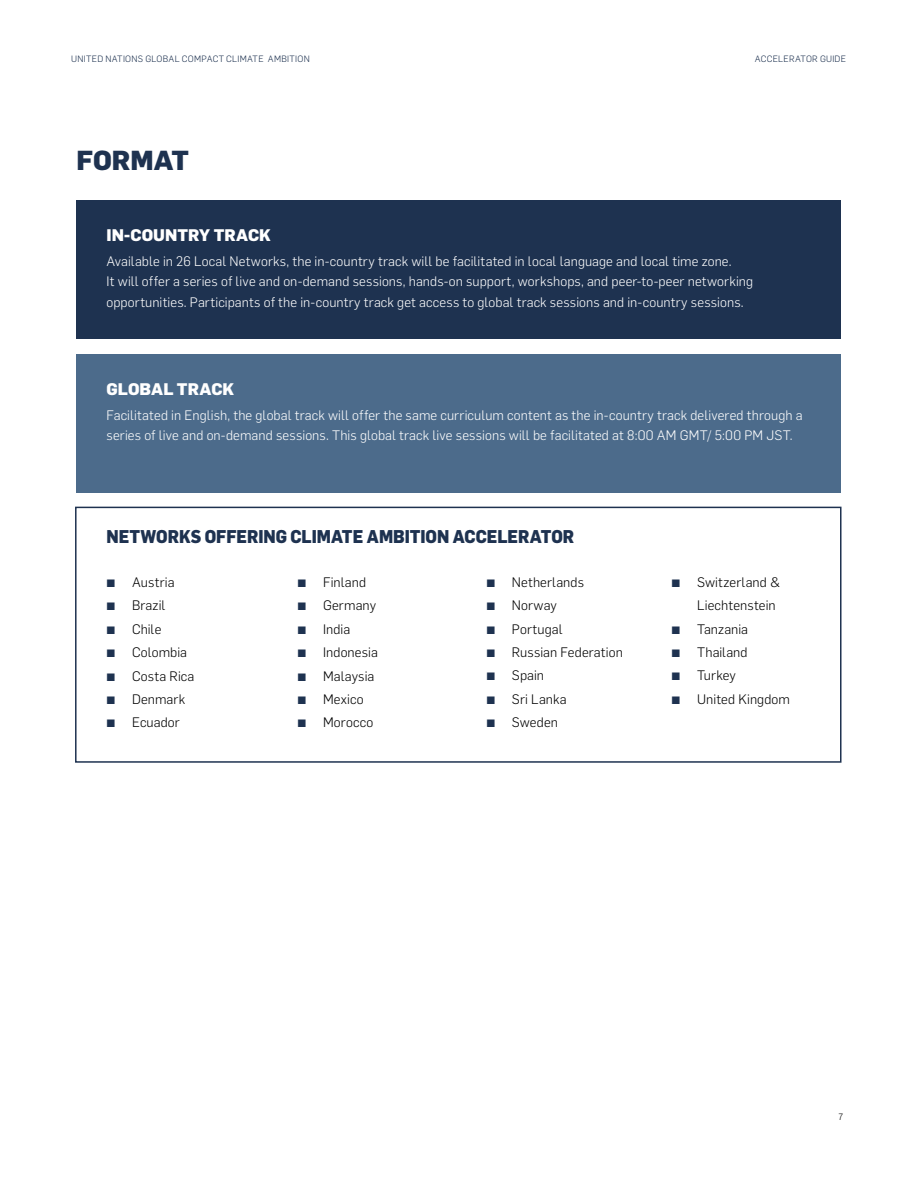
<style>
.page{position:relative;width:918px;height:1188px;background:#fff}
.page>*{position:absolute;margin:0;border:0;box-sizing:border-box;transform-origin:0 0}
.t1{font:800 27px "Flama";color:#1e3250}
.t2{font:800 18.15px "Flama";color:#1e3250;scale:.91 1}
.t3{font:800 16.5px "Flama";color:#fff}
.t4{font:300 13.5px/20.4px "Flama";letter-spacing:.01em;color:#fff}
.t5{font:300 13.5px/23.4px "Flama";letter-spacing:.01em;color:#000}
.t6{font:300 9px "Flama";letter-spacing:.03em;color:#1e3250}
.t7{font:300 9px "Flama";color:#000}
.s1{color:#1e3250}
</style>
<div class="page">
<div style="left:76px;top:354px;width:765px;height:138px;background:#4c6b8b"></div>
<div style="left:76px;top:200px;width:765px;height:139px;background:#1e3250"></div>
<div style="left:75px;top:507px;width:767px;height:256px;border:2px solid #1e3250"></div>
<p class="t6" style="left:71px;top:53px;width:240px">UNITED NATIONS GLOBAL COMPACT CLIMATE AMBITION</p>
<p class="t6" style="left:755px;top:53px;width:93px">ACCELERATOR GUIDE</p>
<h1 class="t1" style="left:77px;top:141px;width:114px">FORMAT</h1>
<p class="t3" style="left:107px;top:223px;width:166px">IN-COUNTRY TRACK</p>
<p class="t4" style="left:107px;top:250px;width:648px">Available in 26 Local Networks, the in-country track will be facilitated in local language and local time zone.<br>It will offer a series of live and on-demand sessions, hands-on support, workshops, and peer-to-peer networking opportunities. Participants of the in-country track get access to global track sessions and in-country sessions.</p>
<p class="t3" style="left:107px;top:377px;width:129px">GLOBAL TRACK</p>
<p class="t4" style="left:107px;top:404px;width:698px">Facilitated in English, the global track will offer the same curriculum content as the in-country track delivered through a series of live and on-demand sessions. This global track live sessions will be facilitated at 8:00 AM GMT/ 5:00 PM JST.</p>
<h2 class="t2" style="left:107px;top:523px;width:516px">NETWORKS OFFERING CLIMATE AMBITION ACCELERATOR</h2>
<p class="t5" style="left:107px;top:570px;width:70px"><span class="s1">▪</span> Austria</p>
<p class="t5" style="left:107px;top:593px;width:60px"><span class="s1">▪</span> Brazil</p>
<p class="t5" style="left:107px;top:617px;width:56px"><span class="s1">▪</span> Chile</p>
<p class="t5" style="left:107px;top:640px;width:82px"><span class="s1">▪</span> Colombia</p>
<p class="t5" style="left:107px;top:663px;width:89px"><span class="s1">▪</span> Costa Rica</p>
<p class="t5" style="left:107px;top:687px;width:80px"><span class="s1">▪</span> Denmark</p>
<p class="t5" style="left:107px;top:710px;width:75px"><span class="s1">▪</span> Ecuador</p>
<p class="t5" style="left:298px;top:570px;width:70px"><span class="s1">▪</span> Finland</p>
<p class="t5" style="left:298px;top:593px;width:80px"><span class="s1">▪</span> Germany</p>
<p class="t5" style="left:298px;top:616px;width:54px"><span class="s1">▪</span> India</p>
<p class="t5" style="left:298px;top:640px;width:82px"><span class="s1">▪</span> Indonesia</p>
<p class="t5" style="left:298px;top:663px;width:78px"><span class="s1">▪</span> Malaysia</p>
<p class="t5" style="left:298px;top:687px;width:68px"><span class="s1">▪</span> Mexico</p>
<p class="t5" style="left:298px;top:710px;width:77px"><span class="s1">▪</span> Morocco</p>
<p class="t5" style="left:486px;top:570px;width:99px"><span class="s1">▪</span> Netherlands</p>
<p class="t5" style="left:486px;top:593px;width:72px"><span class="s1">▪</span> Norway</p>
<p class="t5" style="left:486px;top:616px;width:78px"><span class="s1">▪</span> Portugal</p>
<p class="t5" style="left:486px;top:640px;width:138px"><span class="s1">▪</span> Russian Federation</p>
<p class="t5" style="left:486px;top:663px;width:59px"><span class="s1">▪</span> Spain</p>
<p class="t5" style="left:486px;top:687px;width:82px"><span class="s1">▪</span> Sri Lanka</p>
<p class="t5" style="left:486px;top:710px;width:73px"><span class="s1">▪</span> Sweden</p>
<p class="t5" style="left:697px;top:570px;width:85px;text-indent:-26px"><span class="s1">▪</span> Switzerland &amp;<br>Liechtenstein</p>
<p class="t5" style="left:672px;top:616px;width:78px"><span class="s1">▪</span> Tanzania</p>
<p class="t5" style="left:672px;top:640px;width:78px"><span class="s1">▪</span> Thailand</p>
<p class="t5" style="left:672px;top:663px;width:66px"><span class="s1">▪</span> Turkey</p>
<p class="t5" style="left:672px;top:687px;width:120px"><span class="s1">▪</span> United Kingdom</p>
<p class="t7" style="left:838px;top:1111px;width:6px">7</p>
</div>
